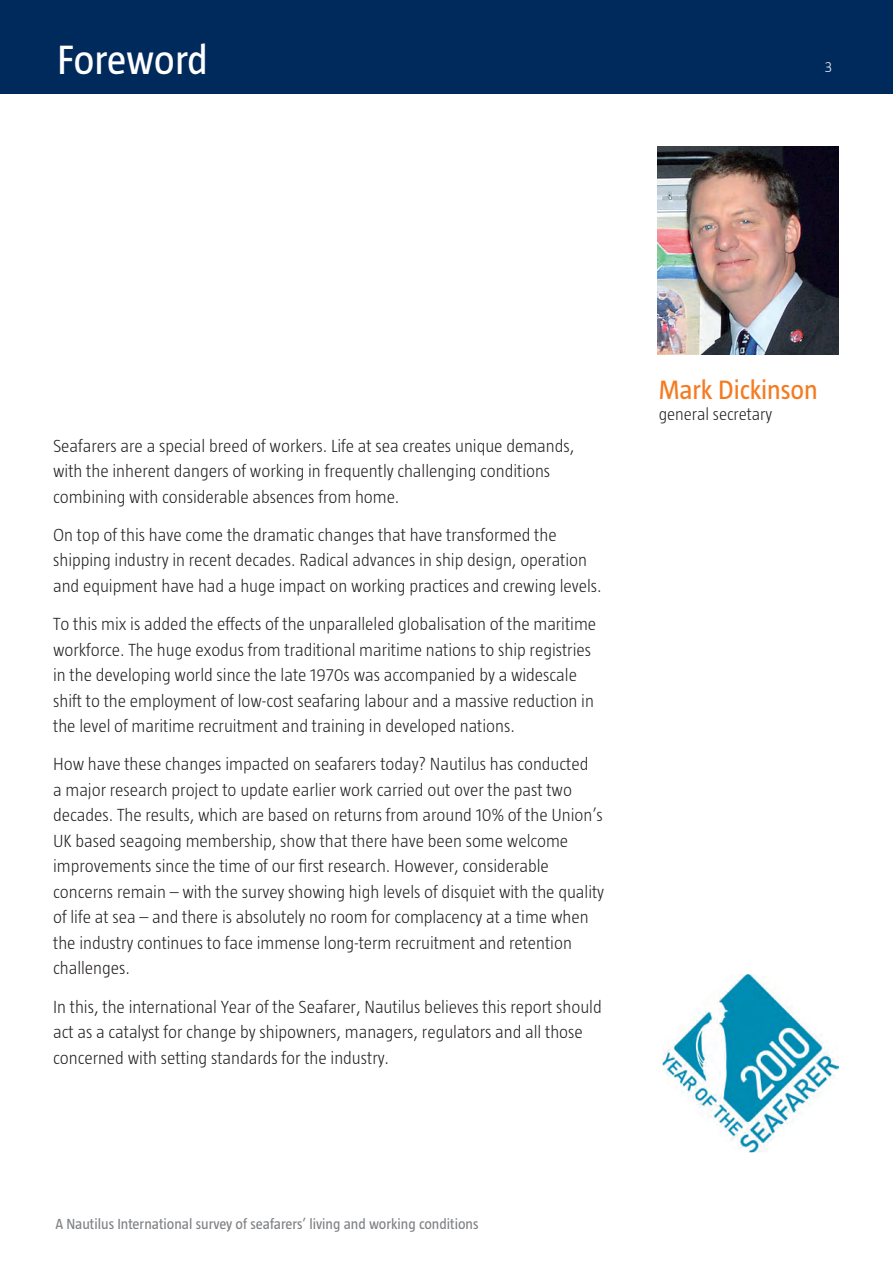
<style>
.page{position:relative;width:893px;height:1263px;background:#fff}
.page>*{position:absolute;margin:0;border:0;box-sizing:border-box;transform-origin:0 0}
.t1{font:42px "Taz";letter-spacing:-.01em;color:#fff}
.t2{font:27.15px "Taz";letter-spacing:-.005em;color:#f47b21}
.t3{font:300 18px/25.5px "Taz";letter-spacing:-.005em;color:#231f20}
.t4{font:300 17.55px "Taz";letter-spacing:-.005em;color:#231f20}
.t5{font:15px "Taz";color:#808285}
.t6{font:300 15px "Taz";color:#fff}
</style>
<div class="page">
<div style="left:0;top:0;width:893px;height:94px;background:#00295c"></div>
<img style="left:658px;top:146px;width:181px;height:208px">
<img style="left:663px;top:974px;width:176px;height:178px">
<h1 class="t1" style="left:57px;top:36px;width:152px">Foreword</h1>
<p class="t6" style="left:825px;top:59px;width:9px">3</p>
<p class="t3" style="left:53px;top:432px;width:523px">Seafarers are a special breed of workers. Life at sea creates unique demands, with the inherent dangers of working in frequently challenging conditions combining with considerable absences from home.</p>
<p class="t3" style="left:53px;top:522px;width:550px">On top of this have come the dramatic changes that have transformed the shipping industry in recent decades. Radical advances in ship design, operation and equipment have had a huge impact on working practices and crewing levels.</p>
<p class="t3" style="left:53px;top:611px;width:545px">To this mix is added the effects of the unparalleled globalisation of the maritime workforce. The huge exodus from traditional maritime nations to ship registries in the developing world since the late 1970s was accompanied by a widescale shift to the employment of low-cost seafaring labour and a massive reduction in the level of maritime recruitment and training in developed nations.</p>
<p class="t3" style="left:53px;top:751px;width:552px">How have these changes impacted on seafarers today? Nautilus has conducted<br>a major research project to update earlier work carried out over the past two decades. The results, which are based on returns from around 10% of the Union’s UK based seagoing membership, show that there have been some welcome improvements since the time of our first research. However, considerable concerns remain – with the survey showing high levels of disquiet with the quality of life at sea – and there is absolutely no room for complacency at a time when the industry continues to face immense long-term recruitment and retention challenges.</p>
<p class="t3" style="left:53px;top:994px;width:550px">In this, the international Year of the Seafarer, Nautilus believes this report should act as a catalyst for change by shipowners, managers, regulators and all those concerned with setting standards for the industry.</p>
<h2 class="t2" style="left:659px;top:374px;width:160px">Mark Dickinson</h2>
<p class="t4" style="left:659px;top:404px;width:115px">general secretary</p>
<p class="t5" style="left:55px;top:1216px;width:425px">A Nautilus International survey of seafarers’ living and working conditions</p>
</div>
